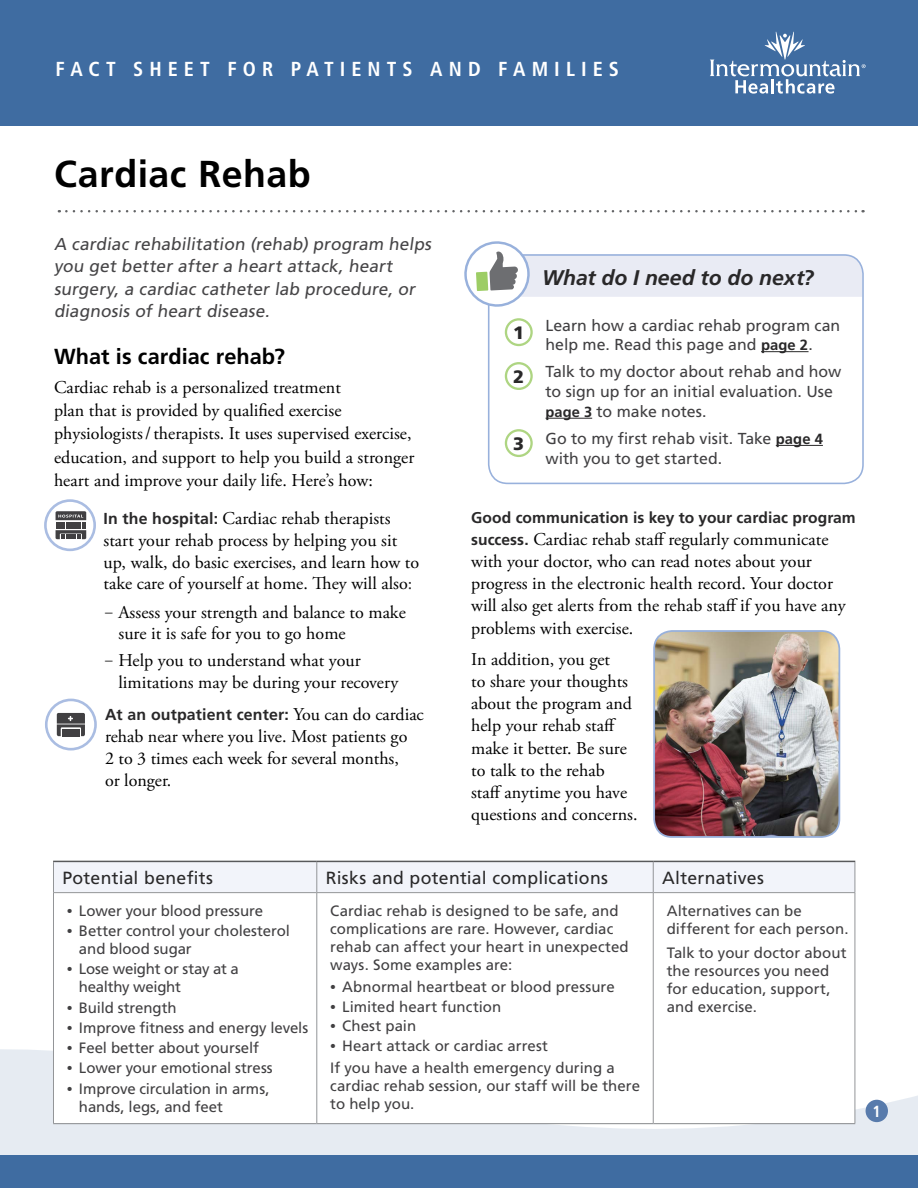
<style>
.page{position:relative;width:918px;height:1188px;background:#fff}
.page>*{position:absolute;margin:0;border:0;box-sizing:border-box;transform-origin:0 0}
.Title__h1{font:700 37.5px "Frutiger LT Std";letter-spacing:.015em;color:#000}
.Level_1__h2{font:700 21.75px "Frutiger LT Std";color:#000}
.Level_2__h3{font:italic 700 21.15px "Frutiger LT Std";letter-spacing:-.005em;color:#292829}
.t1{font:700 condensed 20.25px "Frutiger LT Std";letter-spacing:.3em;color:#fff}
.Main__p{font:18px/22.2px "Adobe Garamond Pro";color:#000}
.Level_1{font:18px/21.8px "Adobe Garamond Pro";color:#000}
.Level_2__h3-2{font:900 18px "Frutiger LT Std";color:#292829}
.Title_bar{font:17.7px "Frutiger LT Std";letter-spacing:.015em;color:#292829}
.Opening_paragraph{font:17.25px/22.5px "Frutiger LT Std";color:#464547}
.Page_Number{font:700 condensed 16.2px "Frutiger LT Std";color:#fff}
.Level_1-numbers{font:15.9px/19.6px "Frutiger LT Std";color:#414042}
.Level_1-2{font:700 15.9px "Frutiger LT Std";letter-spacing:.01em;color:#292829}
.Main__p-2{font:700 15.6px "Frutiger LT Std";letter-spacing:.005em;color:#292829}
.Main_table{font:15px/18px "Frutiger LT Std";color:#414042}
.Main_table-2{font:15px/18px "Frutiger LT Std";letter-spacing:-.02em;color:#414042}
.s1{font-family:"Frutiger LT Std";font-weight:700;font-size:15.9px;color:#292829}
.s2{font-family:"Frutiger LT Std";font-weight:700;font-size:15.6px;color:#292829}
.s3{color:#292829}
.s4{font-size:15px}
.s5{font-family:"Adobe Garamond Pro";font-weight:400;font-size:18px;color:#000}
.s6{font-weight:700;font-size:14.7px;color:#292829}
.s7{font-family:"Adobe Garamond Pro"}
</style>
<div class="page">
<div style="left:0;top:0;width:918px;height:126px;background:#3f6ca1"></div>
<svg style="left:710px;top:32px;width:156px;height:62px"></svg>
<svg style="left:0;top:1049px;width:918px;height:107px;fill:#e6ebf2"></svg>
<div style="left:0;top:1156px;width:918px;height:32px;background:#3f6ca1"></div>
<div style="left:866px;top:1100px;width:22px;height:22px;background:#587bac;border-radius:50%"></div>
<div style="left:488px;top:254px;width:376px;height:230px;border:2px solid #98b1dc;border-radius:19px"></div>
<svg style="left:66px;top:210px;width:798px;height:2px"></svg>
<div style="left:54px;top:862px;width:801px;height:30px;background:#f2f4fa"></div>
<svg style="left:54px;top:893px;width:801px;height:230px"></svg>
<hr style="left:53px;top:893px;width:1px;height:230px;background:#939598">
<hr style="left:316px;top:893px;width:1px;height:230px;background:#939598">
<hr style="left:653px;top:893px;width:1px;height:230px;background:#939598">
<hr style="left:855px;top:893px;width:1px;height:230px;background:#939598">
<hr style="left:53px;top:862px;width:1px;height:30px;background:#939598">
<hr style="left:316px;top:862px;width:1px;height:30px;background:#939598">
<hr style="left:653px;top:862px;width:1px;height:30px;background:#939598">
<hr style="left:855px;top:862px;width:1px;height:30px;background:#939598">
<hr style="left:53px;top:892px;width:264px;height:1px;background:#939598">
<hr style="left:317px;top:892px;width:336px;height:1px;background:#939598">
<hr style="left:653px;top:892px;width:202px;height:1px;background:#939598">
<hr style="left:53px;top:1123px;width:264px;height:1px;background:#939598">
<hr style="left:317px;top:1123px;width:336px;height:1px;background:#939598">
<hr style="left:653px;top:1123px;width:202px;height:1px;background:#939598">
<hr style="left:53px;top:861px;width:264px;height:1px;background:#58595b">
<hr style="left:317px;top:861px;width:336px;height:1px;background:#58595b">
<hr style="left:653px;top:861px;width:202px;height:1px;background:#58595b">
<svg style="left:45px;top:501px;width:50px;height:49px"></svg>
<div style="left:44px;top:499px;width:52px;height:52px;border:3px solid #aabde2;border-radius:50%"></div>
<svg style="left:56px;top:511px;width:30px;height:28px"></svg>
<svg style="left:46px;top:700px;width:50px;height:49px"></svg>
<div style="left:45px;top:699px;width:52px;height:52px;border:3px solid #aabde2;border-radius:50%"></div>
<svg style="left:57px;top:713px;width:28px;height:23px"></svg>
<hr style="left:761px;top:351px;width:48px;height:1px;background:#292829">
<hr style="left:546px;top:418px;width:46px;height:1px;background:#292829">
<hr style="left:776px;top:445px;width:47px;height:1px;background:#292829">
<div style="left:505px;top:318px;width:28px;height:28px;border:2px solid #aed582;border-radius:50%"></div>
<div style="left:505px;top:362px;width:28px;height:28px;border:2px solid #aed582;border-radius:50%"></div>
<div style="left:505px;top:429px;width:28px;height:28px;border:2px solid #aed582;border-radius:50%"></div>
<svg style="left:464px;top:241px;width:398px;height:67px"></svg>
<img style="left:654px;top:631px;width:185px;height:206px">
<div style="left:653px;top:630px;width:187px;height:208px;border:2px solid #98b1dc;border-radius:18px"></div>
<p class="t1" style="left:56px;top:57px;width:565px">FACT SHEET FOR PATIENTS AND FAMILIES</p>
<p class="Title__h1" style="left:54px;top:152px;width:258px">Cardiac Rehab</p>
<p class="Opening_paragraph" style="left:54px;top:233px;width:382px">A cardiac rehabilitation (rehab) program helps you get better after a heart attack, heart surgery, a cardiac catheter lab procedure, or diagnosis of heart disease.</p>
<p class="Level_1__h2" style="left:54px;top:344px;width:233px">What is cardiac rehab?</p>
<p class="Main__p" style="left:54px;top:376px;width:362px;line-height:23.2px">Cardiac rehab is a personalized treatment<br>plan that is provided by qualified exercise physiologists/therapists. It uses supervised exercise, education, and support to help you build a stronger heart and improve your daily life. Here’s how:</p>
<p class="Level_1" style="left:104px;top:508px;width:317px"><span class="s1">In the hospital</span><span class="s2">:</span> Cardiac rehab therapists start your rehab process by helping you sit up, walk, do basic exercises, and learn how to take care of yourself at home. They will also<span class="s3">:</span></p>
<p class="Main__p" style="left:118px;top:602px;width:289px;line-height:21.8px;text-indent:-14px"><span class="s4">–</span> Assess your strength and balance to make sure it is safe for you to go home</p>
<p class="Main__p" style="left:118px;top:650px;width:281px;line-height:21.8px;text-indent:-14px"><span class="s4">–</span> Help you to understand what your limitations may be during your recovery</p>
<p class="Level_1-2" style="left:105px;top:705px;width:320px">At an outpatient center: <span class="s5">You can do cardiac</span></p>
<p class="Level_1" style="left:105px;top:726px;width:304px">rehab near where you live. Most patients go<br>2 to 3 times each week for several months, or longer.</p>
<p class="Level_2__h3-2" style="left:513px;top:322px;width:12px">1</p>
<p class="Level_2__h3-2" style="left:513px;top:366px;width:12px">2</p>
<p class="Level_2__h3-2" style="left:513px;top:433px;width:12px">3</p>
<p class="Level_2__h3" style="left:542px;top:266px;width:274px">What do I need to do next?</p>
<p class="Level_1-numbers" style="left:546px;top:315px;width:296px">Learn how a cardiac rehab program can help me. Read this page and <span class="s6">page 2</span>.</p>
<p class="Level_1-numbers" style="left:546px;top:362px;width:297px">Talk to my doctor about rehab and how to sign up for an initial evaluation. Use <span class="s6">page 3</span> to make notes.</p>
<p class="Level_1-numbers" style="left:546px;top:429px;width:279px">Go to my first rehab visit. Take <span class="s6">page 4 </span>with you to get started.</p>
<p class="Main__p-2" style="left:471px;top:508px;width:386px">Good communication is key to your cardiac program</p>
<p class="Main__p" style="left:471px;top:529px;width:376px"><span class="s2">success.</span> Cardiac rehab staff regularly communicate with your doctor, who can read notes about your progress in the electronic health record. Your doctor will also get alerts from the rehab staff if you have any problems with exercise.</p>
<p class="Main__p" style="left:471px;top:649px;width:168px">In addition, you get<br>to share your thoughts about the program and help your rehab staff make it better. Be sure to talk to the rehab staff anytime you have questions and concerns.</p>
<p class="Title_bar" style="left:62px;top:867px;width:152px">Potential benefits</p>
<p class="Title_bar" style="left:326px;top:867px;width:284px">Risks and potential complications</p>
<p class="Title_bar" style="left:662px;top:867px;width:103px">Alternatives</p>
<p class="Main_table" style="left:67px;top:902px;width:198px"><span class="s7">•</span> Lower your blood pressure</p>
<p class="Main_table" style="left:79px;top:922px;width:212px;text-indent:-12px"><span class="s7">•</span> Better control your cholesterol and blood sugar</p>
<p class="Main_table-2" style="left:79px;top:960px;width:161px;text-indent:-12px"><span class="s7">•</span> Lose weight or stay at a healthy weight</p>
<p class="Main_table" style="left:67px;top:998px;width:111px"><span class="s7">•</span> Build strength</p>
<p class="Main_table" style="left:67px;top:1019px;width:243px"><span class="s7">•</span> Improve fitness and energy levels</p>
<p class="Main_table" style="left:67px;top:1039px;width:193px"><span class="s7">•</span> Feel better about yourself</p>
<p class="Main_table" style="left:67px;top:1059px;width:207px"><span class="s7">•</span> Lower your emotional stress</p>
<p class="Main_table" style="left:79px;top:1079px;width:192px;text-indent:-12px"><span class="s7">•</span> Improve circulation in arms, hands, legs, and feet</p>
<p class="Main_table" style="left:330px;top:902px;width:300px">Cardiac rehab is designed to be safe, and complications are rare. However, cardiac rehab can affect your heart in unexpected ways. Some examples are:</p>
<p class="Main_table" style="left:330px;top:978px;width:286px"><span class="s7">•</span> Abnormal heartbeat or blood pressure</p>
<p class="Main_table" style="left:330px;top:998px;width:173px"><span class="s7">•</span> Limited heart function</p>
<p class="Main_table" style="left:330px;top:1017px;width:87px"><span class="s7">•</span> Chest pain</p>
<p class="Main_table" style="left:330px;top:1037px;width:219px"><span class="s7">•</span> Heart attack or cardiac arrest</p>
<p class="Main_table" style="left:330px;top:1059px;width:311px">If you have a health emergency during a cardiac rehab session, our staff will be there to help you.</p>
<p class="Main_table" style="left:667px;top:902px;width:183px">Alternatives can be different for each person.</p>
<p class="Main_table" style="left:667px;top:944px;width:181px">Talk to your doctor about the resources you need for education, support, and exercise.</p>
<p class="Page_Number" style="left:873px;top:1101px;width:10px">1</p>
</div>
